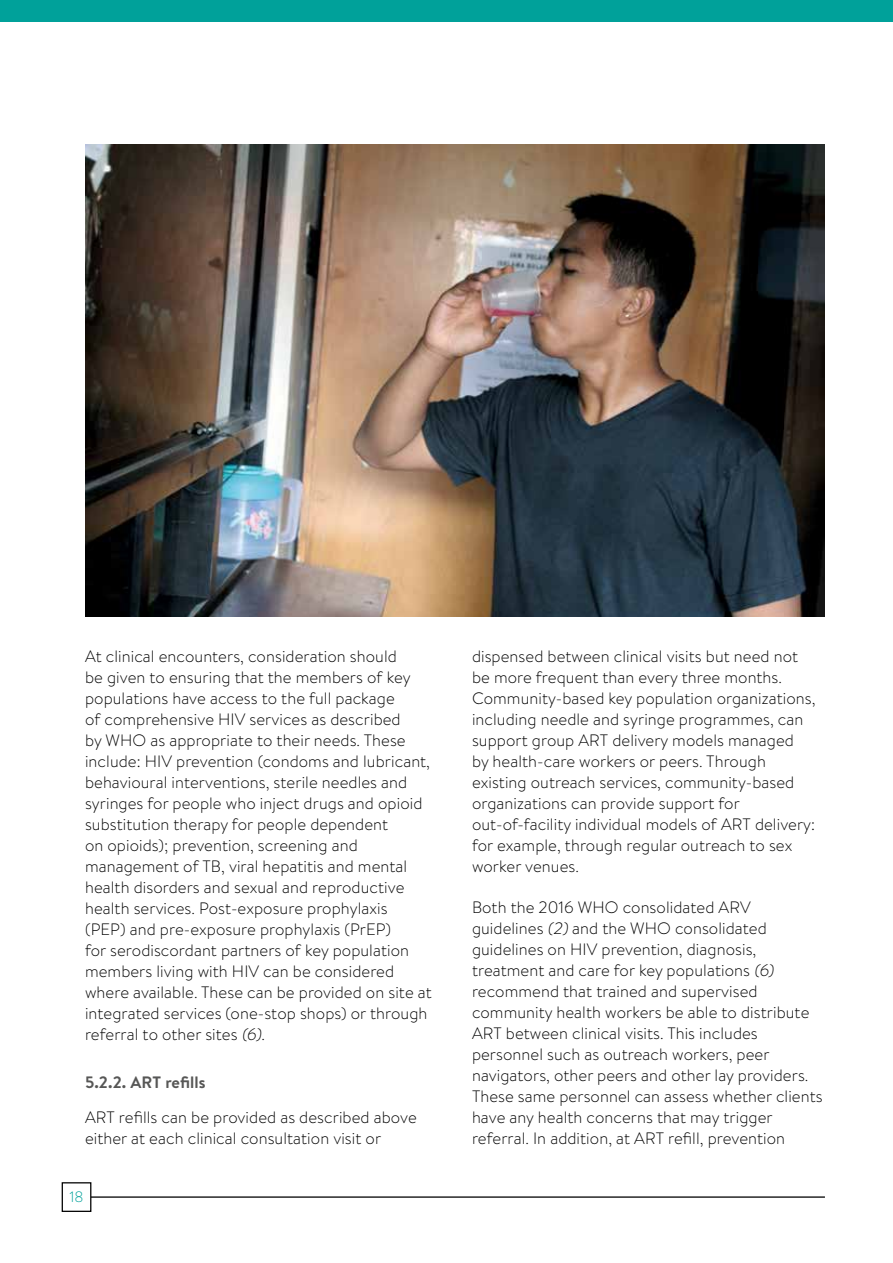
<style>
.page{position:relative;width:893px;height:1263px;background:#fff}
.page>*{position:absolute;margin:0;border:0;box-sizing:border-box;transform-origin:0 0}
.t1{font:300 16.5px/21px "Brandon Text";letter-spacing:.005em;color:#000}
.t2{font:700 16.5px "Brandon Text";letter-spacing:.005em;color:#575756}
.t3{font:300 15px "Brandon Text";color:#00a19a}
</style>
<div class="page">
<div style="left:0;top:0;width:893px;height:21px;background:#00a19a"></div>
<img style="left:85px;top:145px;width:740px;height:472px">
<hr style="left:85px;top:1196px;width:740px;height:2px;background:#000">
<div style="left:62px;top:1183px;width:29px;height:28px;background:#fff"></div>
<div style="left:62px;top:1182px;width:29px;height:30px;border:1px solid #000"></div>
<p class="t1" style="left:85px;top:645px;width:348px">At clinical encounters, consideration should<br>be given to ensuring that the members of key populations have access to the full package<br>of comprehensive HIV services as described<br>by WHO as appropriate to their needs. These include: HIV prevention (condoms and lubricant, behavioural interventions, sterile needles and syringes for people who inject drugs and opioid substitution therapy for people dependent<br>on opioids); prevention, screening and management of TB, viral hepatitis and mental health disorders and sexual and reproductive health services. Post-exposure prophylaxis (PEP) and pre‑exposure prophylaxis (PrEP)<br>for serodiscordant partners of key population members living with HIV can be considered where available. These can be provided on site at integrated services (one-stop shops) or through referral to other sites (6).</p>
<p class="t2" style="left:85px;top:1071px;width:122px">5.2.2. ART refills</p>
<p class="t1" style="left:85px;top:1106px;width:333px">ART refills can be provided as described above either at each clinical consultation visit or</p>
<p class="t3" style="left:70px;top:1187px;width:16px">18</p>
<p class="t1" style="left:472px;top:645px;width:345px">dispensed between clinical visits but need not be more frequent than every three months.<br>Community-based key population organizations, including needle and syringe programmes, can support group ART delivery models managed<br>by health-care workers or peers. Through existing outreach services, community‑based organizations can provide support for out‑of‑facility individual models of ART delivery: for example, through regular outreach to sex worker venues.</p>
<p class="t1" style="left:472px;top:896px;width:352px">Both the 2016 WHO consolidated ARV guidelines (2) and the WHO consolidated guidelines on HIV prevention, diagnosis, treatment and care for key populations (6) recommend that trained and supervised community health workers be able to distribute ART between clinical visits. This includes personnel such as outreach workers, peer navigators, other peers and other lay providers.<br>These same personnel can assess whether clients have any health concerns that may trigger referral. In addition, at ART refill, prevention</p>
</div>
